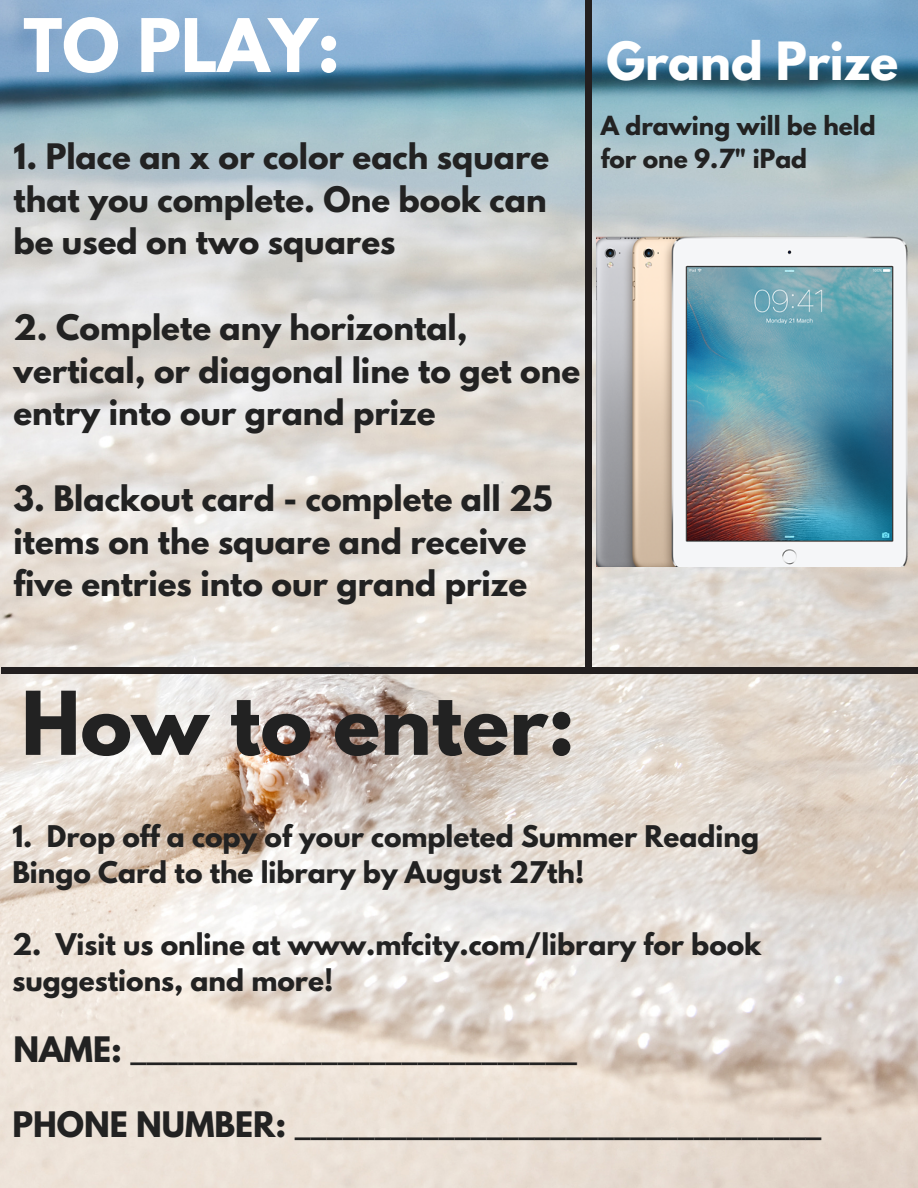
<style>
.page{position:relative;width:918px;height:1188px;background:#fff}
.page>*{position:absolute;margin:0;border:0;box-sizing:border-box;transform-origin:0 0}
.t1{font:700 77.85px "League Spartan";color:#222}
.t2{font:700 65.4px "League Spartan";color:#fff}
.t3{font:700 46.65px "League Spartan";color:#fff}
.t4{font:700 31.2px/42.8px "League Spartan";color:#222}
.t5{font:700 26.4px/36px "League Spartan";color:#222}
.t6{font:700 23.4px/32.7px "League Spartan";color:#222}
</style>
<div class="page">
<img style="left:0;top:0;width:918px;height:1188px">
<div style="left:585px;top:0;width:7px;height:673px;background:#231f1f"></div>
<div style="left:1px;top:667px;width:917px;height:7px;background:#231f1f"></div>
<img style="left:596px;top:224px;width:322px;height:343px">
<h2 class="t2" style="left:23px;top:13px;width:318px">TO PLAY:</h2>
<p class="t4" style="left:14px;top:139px;width:537px;text-align:justify">1. Place an x or color each square that you complete. One book can be used on two squares</p>
<p class="t4" style="left:14px;top:310px;width:568px">2. Complete any horizontal, vertical, or diagonal line to get one entry into our grand prize</p>
<p class="t4" style="left:14px;top:481px;width:541px">3. Blackout card - complete all 25 items on the square and receive five entries into our grand prize</p>
<h3 class="t3" style="left:606px;top:38px;width:294px">Grand Prize</h3>
<p class="t6" style="left:601px;top:112px;width:276px">A drawing will be held for one 9.7" iPad</p>
<h1 class="t1" style="left:21px;top:685px;width:555px">How to enter:</h1>
<p class="t5" style="left:12px;top:822px;width:748px">1. Drop off a copy of your completed Summer Reading<br>Bingo Card to the library by August 27th!</p>
<p class="t5" style="left:12px;top:930px;width:751px">2. Visit us online at www.mfcity.com/library for book suggestions, and more!</p>
<p class="t4" style="left:14px;top:1032px;width:565px">NAME: ____________________________</p>
<p class="t4" style="left:12px;top:1107px;width:811px">PHONE NUMBER: _________________________________</p>
</div>
